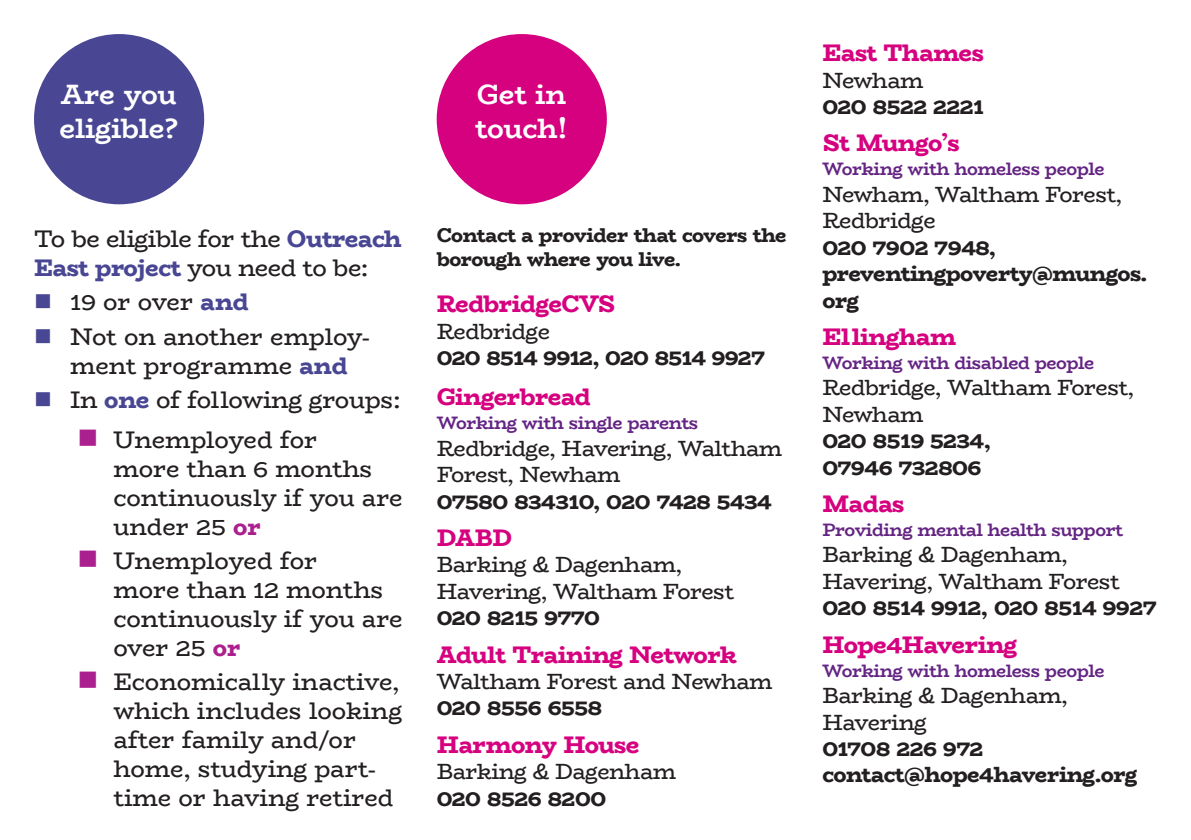
<style>
.page{position:relative;width:1191px;height:840px;background:#fff}
.page>*{position:absolute;margin:0;border:0;box-sizing:border-box;transform-origin:0 0}
.t1{font:700 28px/33.6px "Bio Rhyme";letter-spacing:-.005em;color:#fff}
.Subbullet{font:24px/28.8px "Bio Rhyme";letter-spacing:-.005em;color:#231f20}
.t2{font:800 24px "Bio Rhyme";letter-spacing:-.02em;color:#d6017f}
.Bulleted{font:24px/28.8px "Bio Rhyme";letter-spacing:-.01em;color:#231f20}
.Subbullet-2{font:24px/28.8px "Bio Rhyme";letter-spacing:-.025em;color:#231f20}
.t3{font:22px/26.4px "Bio Rhyme";letter-spacing:-.025em;color:#231f20}
.t4{font:800 22px/26.4px "Bio Rhyme";letter-spacing:-.025em;color:#231f20}
.t5{font:800 20px/24px "Bio Rhyme";letter-spacing:-.025em;color:#231f20}
.t6{font:700 18px "Bio Rhyme";letter-spacing:-.025em;color:#642483}
.s1{font-weight:800;color:#494793}
.s2{font-weight:800;color:#ab208e}
.s3{font-weight:800}
.s4{font-weight:400}
</style>
<div class="page">
<div style="left:34px;top:34px;width:170px;height:170px;background:#494793;border-radius:50%"></div>
<div style="left:437px;top:34px;width:170px;height:170px;background:#d6017f;border-radius:50%"></div>
<p class="t1" style="left:60px;top:77px;width:120px">Are you eligible?</p>
<p class="t1" style="left:475px;top:77px;width:94px">Get in touch!</p>
<p class="Subbullet-2" style="left:34px;top:223px;width:369px">To be eligible for the <span class="s1">Outreach<br>East project</span> you need to be:</p>
<p class="Bulleted" style="left:70px;top:286px;width:180px">19 or over <span class="s1">and</span></p>
<p class="Bulleted" style="left:70px;top:321px;width:301px">Not on another employ&shy;ment programme <span class="s1">and</span></p>
<p class="Bulleted" style="left:70px;top:384px;width:332px">In <span class="s1">one</span> of following groups:</p>
<p class="Subbullet" style="left:113px;top:424px;width:291px">Unemployed for<br>more than 6 months continuously if you are under 25 <span class="s2">or</span></p>
<p class="Subbullet" style="left:113px;top:545px;width:291px">Unemployed for<br>more than 12 months continuously if you are over 25 <span class="s2">or</span></p>
<p class="Subbullet" style="left:113px;top:666px;width:290px">Economically inactive, which includes looking after family and/or home, studying part&shy;time or having retired</p>
<p class="t5" style="left:437px;top:222px;width:351px">Contact a provider that covers the borough where you live.</p>
<p class="t2" style="left:437px;top:285px;width:180px">RedbridgeCVS</p>
<p class="t3" style="left:437px;top:317px;width:115px">Redbridge</p>
<p class="t4" style="left:437px;top:343px;width:330px">020 8514 9912, 020 8514 9927</p>
<p class="t2" style="left:437px;top:378px;width:155px">Gingerbread</p>
<p class="t6" style="left:437px;top:409px;width:263px">Working with single parents</p>
<p class="t3" style="left:437px;top:434px;width:347px">Redbridge, Havering, Waltham<br>Forest, Newham<br><span class="s3">07580 834310, 020 7428 5434</span></p>
<p class="t2" style="left:437px;top:518px;width:77px">DABD</p>
<p class="t3" style="left:437px;top:550px;width:299px">Barking &amp; Dagenham,<br>Havering, Waltham Forest<br><span class="s3">020 8215 9770</span></p>
<p class="t2" style="left:437px;top:635px;width:301px">Adult Training Network</p>
<p class="t3" style="left:437px;top:667px;width:337px">Waltham Forest and Newham<br><span class="s3">020 8556 6558</span></p>
<p class="t2" style="left:437px;top:725px;width:204px">Harmony House</p>
<p class="t3" style="left:437px;top:757px;width:241px">Barking &amp; Dagenham<br><span class="s3">020 8526 8200</span></p>
<p class="t2" style="left:822px;top:34px;width:163px">East Thames</p>
<p class="t4" style="left:822px;top:66px;width:163px"><span class="s4">Newham<br></span>020 8522 2221</p>
<p class="t2" style="left:822px;top:124px;width:139px">St Mungo’s</p>
<p class="t6" style="left:822px;top:155px;width:284px">Working with homeless people</p>
<p class="t4" style="left:822px;top:180px;width:326px"><span class="s4">Newham, Waltham Forest,<br>Redbridge<br></span>020 7902 7948, preventingpoverty@mungos. org</p>
<p class="t2" style="left:822px;top:318px;width:135px">Ellingham</p>
<p class="t6" style="left:822px;top:348px;width:273px">Working with disabled people</p>
<p class="t3" style="left:822px;top:373px;width:313px">Redbridge, Waltham Forest,<br>Newham<br><span class="s3">020 8519 5234,<br>07946 732806</span></p>
<p class="t2" style="left:822px;top:484px;width:84px">Madas</p>
<p class="t6" style="left:822px;top:515px;width:302px">Providing mental health support</p>
<p class="t3" style="left:822px;top:540px;width:336px">Barking &amp; Dagenham,<br>Havering, Waltham Forest<br><span class="s3">020 8514 9912, 020 8514 9927</span></p>
<p class="t2" style="left:822px;top:625px;width:196px">Hope4Havering</p>
<p class="t6" style="left:822px;top:656px;width:284px">Working with homeless people</p>
<p class="t4" style="left:822px;top:681px;width:317px"><span class="s4">Barking &amp; Dagenham,<br>Havering<br></span>01708 226 972 contact@hope4havering.org</p>
</div>
